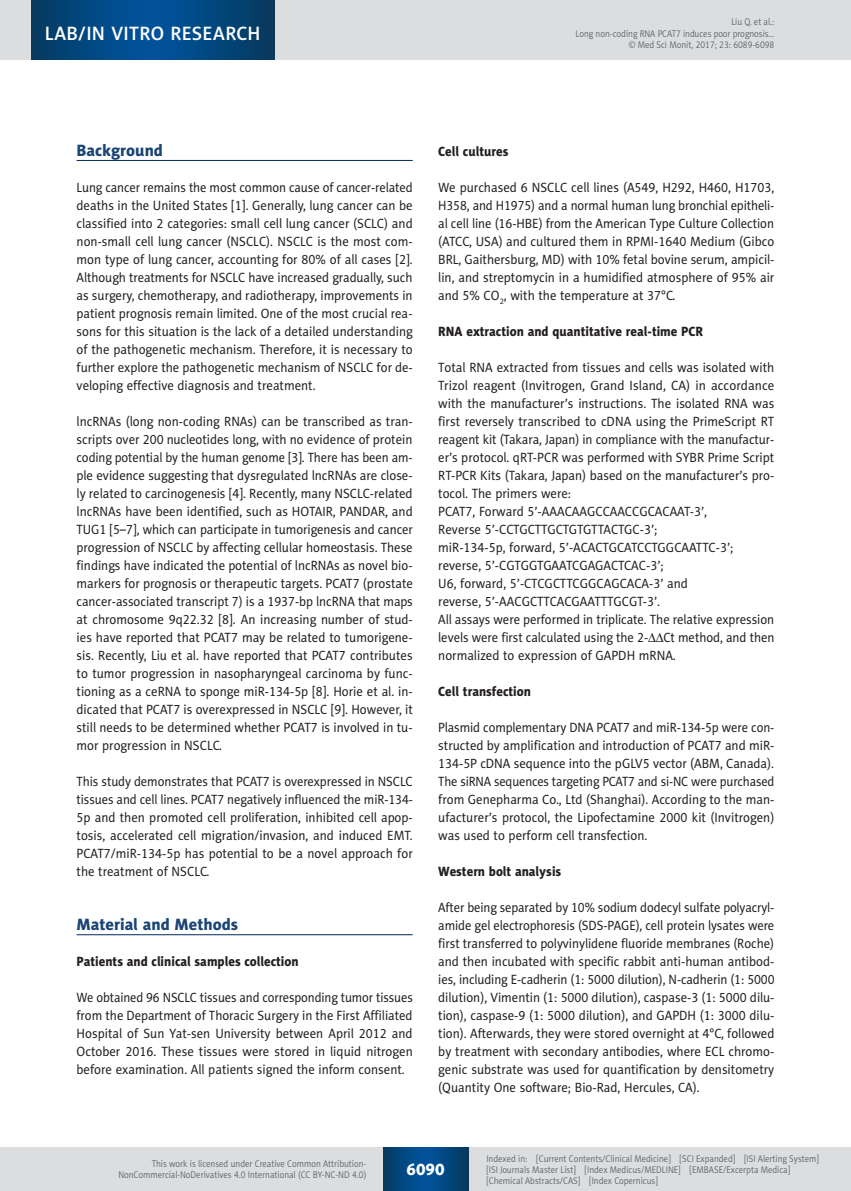
<style>
.page{position:relative;width:851px;height:1191px;background:#fff}
.page>*{position:absolute;margin:0;border:0;box-sizing:border-box;transform-origin:0 0}
.t1{font:19.5px "Naomi Sans EFN Medium";letter-spacing:.015em;color:#fff}
.MSM_Headline_1{font:16.5px "Naomi Sans EFN Heavy";color:#1a4574}
.t2{font:16.5px "Naomi Sans EFN Heavy";color:#fff}
.MSM_Body{font:13.5px/18px "Naomi Sans EFN";color:#231f20;text-align:justify;scale:.93 1}
.MSM_Body-2{font:13.5px/18px "Naomi Sans EFN";color:#231f20;text-align:justify;scale:.95 1}
.MSM_Body-3{font:13.5px/18px "Naomi Sans EFN";color:#231f20;text-align:justify;scale:.94 1}
.MSM_Body_no_before{font:13.5px "Naomi Sans EFN";color:#231f20;scale:.95 1}
.MSM_Body_no_before-2{font:13.5px/18px "Naomi Sans EFN";color:#231f20;text-align:justify;scale:.94 1}
.MSM_Headline_2{font:13.5px "Naomi Sans EFN Heavy";color:#231f20;scale:.95 1}
.MSM_pagina_sygnatura{font:9.75px/11.2px "Naomi Sans EFN Light";color:#57585a;scale:.9 1}
.MSM_pagina_zywa{font:9.75px/11.2px "Naomi Sans EFN Light";color:#57585a;text-align:right;scale:.9 1}
.s1{font-family:"Standard Sym L"}
</style>
<div class="page">
<hr style="left:77px;top:160px;width:335px;height:1px;background:#00295c">
<hr style="left:77px;top:934px;width:335px;height:1px;background:#00295c">
<div style="left:0;top:1148px;width:850px;height:43px;background:#dcdddf"></div>
<svg style="left:383px;top:1147px;width:85px;height:43px"></svg>
<div style="left:0;top:0;width:850px;height:60px;background:#dcdddf"></div>
<hr style="left:850px;top:0;width:1px;height:60px;background:#dcdddf">
<svg style="left:32px;top:0;width:242px;height:60px"></svg>
<h1 class="t1" style="left:45px;top:22px;width:217px">LAB/IN VITRO RESEARCH</h1>
<p class="MSM_pagina_zywa" style="left:575px;top:16px;width:222px">Liu Q. et al.:<br>Long non-coding RNA PCAT7 induces poor prognosis…</p>
<p class="MSM_pagina_sygnatura" style="left:628px;top:39px;width:163px">© Med Sci Monit, 2017; 23: 6089-6098</p>
<p class="MSM_Headline_1" style="left:77px;top:140px;width:88px">Background</p>
<p class="MSM_Body" style="left:77px;top:178px;width:363px">Lung cancer remains the most common cause of cancer-related deaths in the United States [1]. Generally, lung cancer can be classified into 2 categories: small cell lung cancer (SCLC) and non-small cell lung cancer (NSCLC). NSCLC is the most com&shy;mon type of lung cancer, accounting for 80% of all cases [2].<br>Although treatments for NSCLC have increased gradually, such as surgery, chemotherapy, and radiotherapy, improvements in patient prognosis remain limited. One of the most crucial rea&shy;sons for this situation is the lack of a detailed understanding of the pathogenetic mechanism. Therefore, it is necessary to further explore the pathogenetic mechanism of NSCLC for de&shy;veloping effective diagnosis and treatment.</p>
<p class="MSM_Body-2" style="left:77px;top:412px;width:355px">lncRNAs (long non-coding RNAs) can be transcribed as tran&shy;scripts over 200 nucleotides long, with no evidence of protein coding potential by the human genome [3]. There has been am&shy;ple evidence suggesting that dysregulated lncRNAs are close&shy;ly related to carcinogenesis [4]. Recently, many NSCLC-related lncRNAs have been identified, such as HOTAIR, PANDAR, and TUG1 [5–7], which can participate in tumorigenesis and cancer progression of NSCLC by affecting cellular homeostasis. These findings have indicated the potential of lncRNAs as novel bio&shy;markers for prognosis or therapeutic targets. PCAT7 (prostate cancer-associated transcript 7) is a 1937-bp lncRNA that maps at chromosome 9q22.32 [8]. An increasing number of stud&shy;ies have reported that PCAT7 may be related to tumorigene&shy;sis. Recently, Liu et al. have reported that PCAT7 contributes to tumor progression in nasopharyngeal carcinoma by func&shy;tioning as a ceRNA to sponge miR-134-5p [8]. Horie et al. in&shy;dicated that PCAT7 is overexpressed in NSCLC [9]. However, it still needs to be determined whether PCAT7 is involved in tu&shy;mor progression in NSCLC.</p>
<p class="MSM_Body-3" style="left:77px;top:772px;width:359px">This study demonstrates that PCAT7 is overexpressed in NSCLC tissues and cell lines. PCAT7 negatively influenced the miR-134- 5p and then promoted cell proliferation, inhibited cell apop&shy;tosis, accelerated cell migration/invasion, and induced EMT.<br>PCAT7/miR-134-5p has potential to be a novel approach for the treatment of NSCLC.</p>
<p class="MSM_Headline_1" style="left:77px;top:914px;width:163px">Material and Methods</p>
<p class="MSM_Headline_2" style="left:77px;top:953px;width:235px">Patients and clinical samples collection</p>
<p class="MSM_Body" style="left:77px;top:988px;width:363px">We obtained 96 NSCLC tissues and corresponding tumor tissues from the Department of Thoracic Surgery in the First Affiliated Hospital of Sun Yat-sen University between April 2012 and October 2016. These tissues were stored in liquid nitrogen before examination. All patients signed the inform consent.</p>
<p class="MSM_Headline_2" style="left:438px;top:143px;width:75px">Cell cultures</p>
<p class="MSM_Body-2" style="left:438px;top:178px;width:355px">We purchased 6 NSCLC cell lines (A549, H292, H460, H1703, H358, and H1975) and a normal human lung bronchial epitheli&shy;al cell line (16-HBE) from the American Type Culture Collection (ATCC, USA) and cultured them in RPMI-1640 Medium (Gibco BRL, Gaithersburg, MD) with 10% fetal bovine serum, ampicil&shy;lin, and streptomycin in a humidified atmosphere of 95% air and 5% CO<sub>2</sub>, with the temperature at 37°C.</p>
<p class="MSM_Headline_2" style="left:438px;top:323px;width:280px">RNA extraction and quantitative real-time PCR</p>
<p class="MSM_Body-2" style="left:438px;top:358px;width:355px">Total RNA extracted from tissues and cells was isolated with Trizol reagent (Invitrogen, Grand Island, CA) in accordance with the manufacturer’s instructions. The isolated RNA was first reversely transcribed to cDNA using the PrimeScript RT reagent kit (Takara, Japan) in compliance with the manufactur&shy;er’s protocol. qRT-PCR was performed with SYBR Prime Script RT-PCR Kits (Takara, Japan) based on the manufacturer’s pro&shy;tocol. The primers were:</p>
<p class="MSM_Body_no_before" style="left:438px;top:503px;width:284px">PCAT7, Forward 5’-AAACAAGCCAACCGCACAAT-3’,</p>
<p class="MSM_Body_no_before" style="left:438px;top:521px;width:232px">Reverse 5’-CCTGCTTGCTGTGTTACTGC-3’;</p>
<p class="MSM_Body_no_before" style="left:438px;top:539px;width:312px">miR-134-5p, forward, 5’-ACACTGCATCCTGGCAATTC-3’;</p>
<p class="MSM_Body_no_before" style="left:438px;top:557px;width:239px">reverse, 5’-CGTGGTGAATCGAGACTCAC-3’;</p>
<p class="MSM_Body_no_before" style="left:438px;top:575px;width:264px">U6, forward, 5’-CTCGCTTCGGCAGCACA-3’ and</p>
<p class="MSM_Body_no_before" style="left:438px;top:593px;width:235px">reverse, 5’-AACGCTTCACGAATTTGCGT-3’.</p>
<p class="MSM_Body_no_before-2" style="left:438px;top:610px;width:359px">All assays were performed in triplicate. The relative expression levels were first calculated using the 2-<span class="s1">DD</span>Ct method, and then normalized to expression of GAPDH mRNA.</p>
<p class="MSM_Headline_2" style="left:438px;top:683px;width:99px">Cell transfection</p>
<p class="MSM_Body" style="left:438px;top:718px;width:363px">Plasmid complementary DNA PCAT7 and miR-134-5p were con&shy;structed by amplification and introduction of PCAT7 and miR-134-5P cDNA sequence into the pGLV5 vector (ABM, Canada).<br>The siRNA sequences targeting PCAT7 and si-NC were purchased from Genepharma Co., Ltd (Shanghai). According to the man&shy;ufacturer’s protocol, the Lipofectamine 2000 kit (Invitrogen) was used to perform cell transfection.</p>
<p class="MSM_Headline_2" style="left:438px;top:863px;width:131px">Western bolt analysis</p>
<p class="MSM_Body" style="left:438px;top:898px;width:363px">After being separated by 10% sodium dodecyl sulfate polyacryl&shy;amide gel electrophoresis (SDS-PAGE), cell protein lysates were first transferred to polyvinylidene fluoride membranes (Roche) and then incubated with specific rabbit anti-human antibod&shy;ies, including E-cadherin (1: 5000 dilution), N-cadherin (1: 5000 dilution), Vimentin (1: 5000 dilution), caspase-3 (1: 5000 dilu&shy;tion), caspase-9 (1: 5000 dilution), and GAPDH (1: 3000 dilu&shy;tion). Afterwards, they were stored overnight at 4°C, followed by treatment with secondary antibodies, where ECL chromo&shy;genic substrate was used for quantification by densitometry (Quantity One software; Bio-Rad, Hercules, CA).</p>
<p class="MSM_pagina_sygnatura" style="left:118px;top:1158px;width:277px;text-align:right">This work is licensed under Creative Common Attribution-<br>NonCommercial-NoDerivatives 4.0 International (CC BY-NC-ND 4.0)</p>
<p class="t2" style="left:406px;top:1159px;width:40px">6090</p>
<p class="MSM_pagina_sygnatura" style="left:486px;top:1152px;width:371px">Indexed in: [Current Contents/Clinical Medicine] [SCI Expanded] [ISI Alerting System] [ISI Journals Master List] [Index Medicus/MEDLINE] [EMBASE/Excerpta Medica] [Chemical Abstracts/CAS] [Index Copernicus]</p>
</div>
